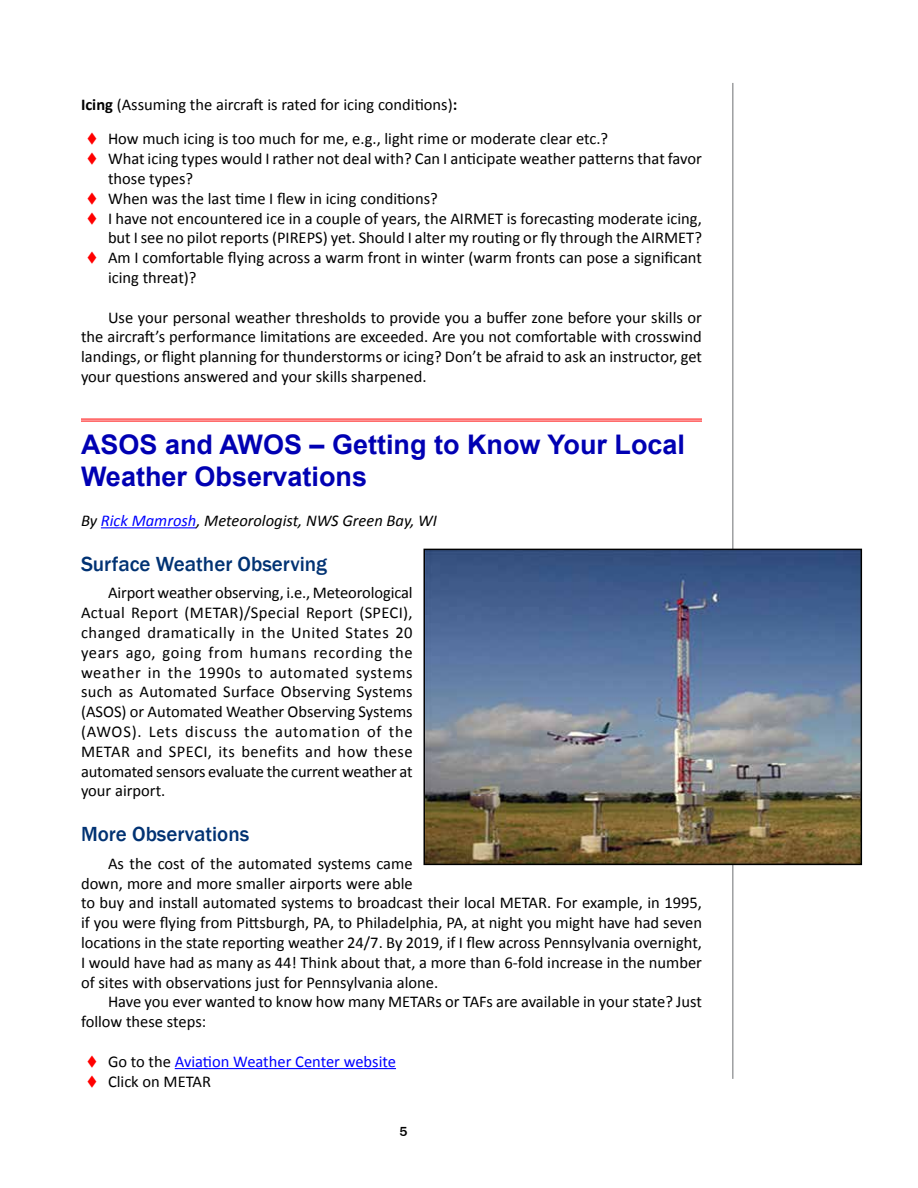
<style>
.page{position:relative;width:918px;height:1188px;background:#fff}
.page>*{position:absolute;margin:0;border:0;box-sizing:border-box;transform-origin:0 0}
.t1{font:700 27px/32.4px "Arial";color:#0000b3}
.t2{font:500 21px "Franklin Gothic";color:#003273}
.t3{font:16.5px/19.8px "Calibri";color:#000}
.t4{font:16.5px/19.8px "Calibri";color:#00f}
.t5{font:italic 16.5px "Calibri";color:#000}
.t6{font:500 13.5px "Franklin Gothic";color:#000}
.s1{font-weight:700}
.s2{color:#00f}
.s3{color:#000}
</style>
<div class="page">
<hr style="left:733px;top:83px;width:1px;height:996px;background:#6d6e71">
<hr style="left:81px;top:419px;width:621px;height:1px;background:#f00">
<hr style="left:81px;top:421px;width:621px;height:1px;background:#f00">
<hr style="left:101px;top:527px;width:95px;height:1px;background:#00f">
<hr style="left:175px;top:1068px;width:221px;height:1px;background:#00f">
<img style="left:426px;top:552px;width:433px;height:310px">
<div style="left:423px;top:549px;width:439px;height:316px;border:2px solid #000"></div>
<p class="t3" style="left:108px;top:87px;width:502px;line-height:34.8px;text-indent:-27px"><span class="s1">Icing</span> (Assuming the aircraft is rated for icing conditions)<span class="s1">:<br></span>How much icing is too much for me, e.g., light rime or moderate clear etc.?</p>
<p class="t3" style="left:108px;top:149px;width:596px">What icing types would I rather not deal with? Can I anticipate weather patterns that favor those types?<br>When was the last time I flew in icing conditions?<br>I have not encountered ice in a couple of years, the AIRMET is forecasting moderate icing, but I see no pilot reports (PIREPS) yet. Should I alter my routing or fly through the AIRMET?<br>Am I comfortable flying across a warm front in winter (warm fronts can pose a significant icing threat)?</p>
<p class="t3" style="left:81px;top:307px;width:622px;text-align:justify;text-indent:27px">Use your personal weather thresholds to provide you a buffer zone before your skills or the aircraft’s performance limitations are exceeded. Are you not comfortable with crosswind landings, or flight planning for thunderstorms or icing? Don’t be afraid to ask an instructor, get your questions answered and your skills sharpened.</p>
<h1 class="t1" style="left:81px;top:429px;width:606px">ASOS and AWOS – Getting to Know Your Local<br>Weather Observations</h1>
<p class="t5" style="left:81px;top:509px;width:358px">By <span class="s2">Rick Mamrosh</span>, Meteorologist, NWS Green Bay, WI</p>
<p class="t2" style="left:81px;top:551px;width:248px">Surface Weather Observing</p>
<p class="t3" style="left:81px;top:583px;width:333px;text-align:justify;text-indent:27px">Airport weather observing, i.e., Meteorological Actual Report (METAR)/Special Report (SPECI), changed dramatically in the United States 20 years ago, going from humans recording the weather in the 1990s to automated systems such as Automated Surface Observing Systems (ASOS) or Automated Weather Observing Systems (AWOS). Lets discuss the automation of the METAR and SPECI, its benefits and how these automated sensors evaluate the current weather at your airport.</p>
<p class="t2" style="left:81px;top:821px;width:170px">More Observations</p>
<p class="t3" style="left:81px;top:853px;width:623px;text-indent:27px">As the cost of the automated systems came<br>down, more and more smaller airports were able<br>to buy and install automated systems to broadcast their local METAR. For example, in 1995, if you were flying from Pittsburgh, PA, to Philadelphia, PA, at night you might have had seven locations in the state reporting weather 24/7. By 2019, if I flew across Pennsylvania overnight, I would have had as many as 44! Think about that, a more than 6-fold increase in the number of sites with observations just for Pennsylvania alone.</p>
<p class="t3" style="left:81px;top:992px;width:622px;text-indent:27px">Have you ever wanted to know how many METARs or TAFs are available in your state? Just follow these steps:</p>
<p class="t4" style="left:108px;top:1051px;width:290px"><span class="s3">Go to the</span> Aviation Weather Center website<br><span class="s3">Click on METAR</span></p>
<p class="t6" style="left:400px;top:1123px;width:9px">5</p>
</div>
